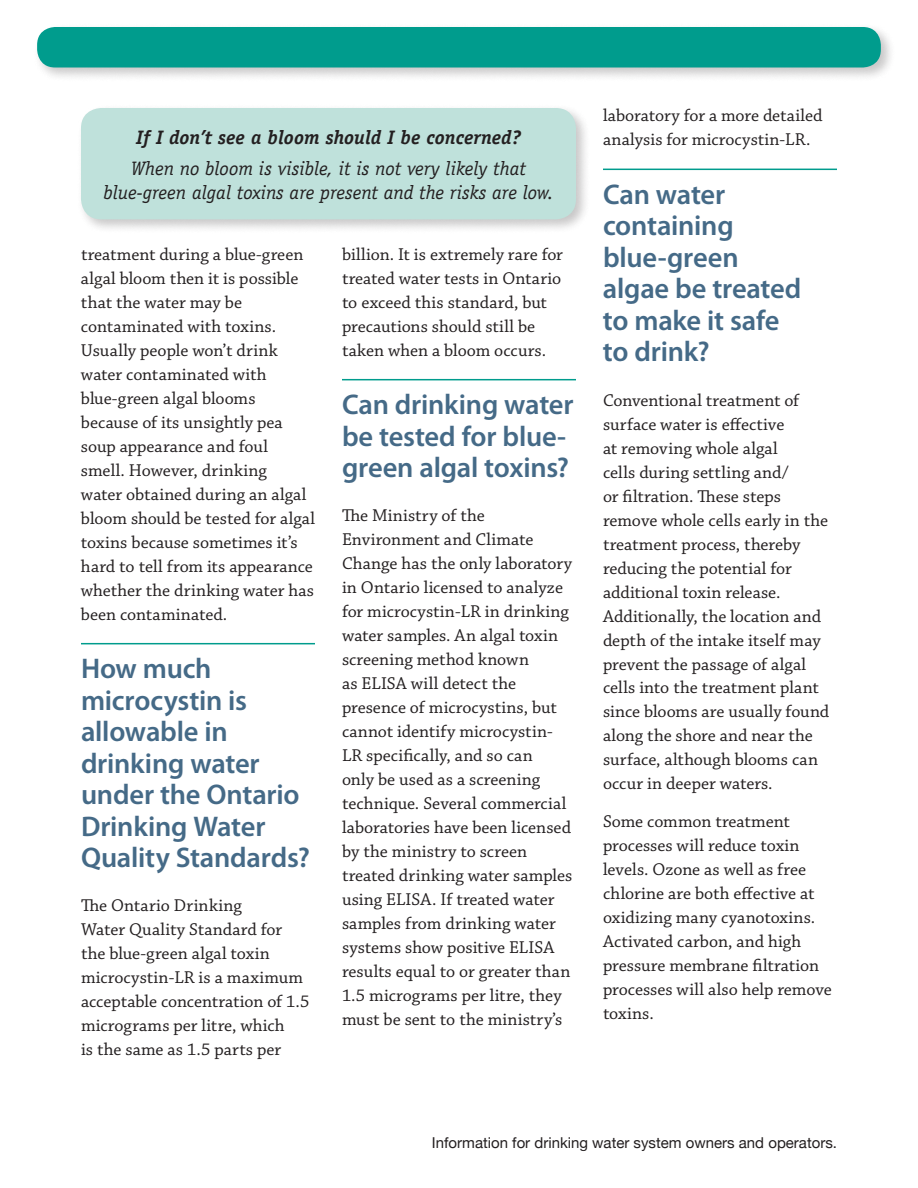
<style>
.page{position:relative;width:918px;height:1188px;background:#fff}
.page>*{position:absolute;margin:0;border:0;box-sizing:border-box;transform-origin:0 0}
.t1{font:600 28.5px/31.5px "Myriad Pro";letter-spacing:-.01em;color:#456a87}
.t2{font:italic 19.5px/24px "Officina Serif";color:#231f20;text-align:center}
.t3{font:italic 700 19.5px "Officina Serif";color:#231f20}
.t4{font:18px/24px "Chaparral Pro";color:#231f20}
.t5{font:15px "Helvetica Neue";color:#231f20}
</style>
<div class="page">
<div style="left:33px;top:23px;width:863px;height:59px;background:#231f20;opacity:.25"></div>
<div style="left:37px;top:27px;width:844px;height:41px;background:#009c8d;border-radius:18px"></div>
<hr style="left:81px;top:643px;width:234px;height:1px;background:#009c8d">
<hr style="left:342px;top:379px;width:234px;height:1px;background:#009c8d">
<hr style="left:603px;top:169px;width:234px;height:1px;background:#009c8d">
<div style="left:77px;top:104px;width:514px;height:130px;background:#231f20;opacity:.25"></div>
<div style="left:81px;top:108px;width:495px;height:111px;background:#bfe1db;border-radius:20px"></div>
<p class="t3" style="left:136px;top:126px;width:386px">If I don’t see a bloom should I be concerned?</p>
<p class="t2" style="left:103px;top:157px;width:452px">When no bloom is visible, it is not very likely that blue‑green algal toxins are present and the risks are low.</p>
<p class="t4" style="left:81px;top:243px;width:236px">treatment during a blue‑green algal bloom then it is possible that the water may be contaminated with toxins.<br>Usually people won’t drink water contaminated with blue-green algal blooms because of its unsightly pea soup appearance and foul smell. However, drinking<br>water obtained during an algal bloom should be tested for algal toxins because sometimes it’s hard to tell from its appearance whether the drinking water has been contaminated.</p>
<h1 class="t1" style="left:81px;top:652px;width:230px">How much microcystin is allowable in drinking water under the Ontario<br>Drinking Water<br>Quality Standards?</h1>
<p class="t4" style="left:81px;top:894px;width:230px">The Ontario Drinking<br>Water Quality Standard for the blue-green algal toxin microcystin-LR is a maximum acceptable concentration of 1.5 micrograms per litre, which<br>is the same as 1.5 parts per</p>
<p class="t4" style="left:342px;top:243px;width:223px">billion. It is extremely rare for treated water tests in Ontario to exceed this standard, but precautions should still be taken when a bloom occurs.</p>
<h1 class="t1" style="left:342px;top:388px;width:233px">Can drinking water be tested for blue&shy;green algal toxins?</h1>
<p class="t4" style="left:342px;top:504px;width:232px">The Ministry of the<br>Environment and Climate<br>Change has the only laboratory in Ontario licensed to analyze for microcystin-LR in drinking water samples. An algal toxin screening method known<br>as ELISA will detect the presence of microcystins, but cannot identify microcystin-<br>LR specifically, and so can<br>only be used as a screening technique. Several commercial laboratories have been licensed by the ministry to screen treated drinking water samples using ELISA. If treated water samples from drinking water systems show positive ELISA results equal to or greater than<br>1.5 micrograms per litre, they must be sent to the ministry’s</p>
<p class="t4" style="left:603px;top:104px;width:221px">laboratory for a more detailed analysis for microcystin-LR.</p>
<h1 class="t1" style="left:603px;top:178px;width:200px">Can water containing blue‑green algae be treated to make it safe to drink?</h1>
<p class="t4" style="left:603px;top:389px;width:228px">Conventional treatment of surface water is effective<br>at removing whole algal<br>cells during settling and/<br>or filtration. These steps remove whole cells early in the treatment process, thereby reducing the potential for additional toxin release.<br>Additionally, the location and depth of the intake itself may prevent the passage of algal cells into the treatment plant since blooms are usually found along the shore and near the surface, although blooms can occur in deeper waters.</p>
<p class="t4" style="left:603px;top:810px;width:230px">Some common treatment processes will reduce toxin levels. Ozone as well as free chlorine are both effective at oxidizing many cyanotoxins.<br>Activated carbon, and high pressure membrane filtration processes will also help remove toxins.</p>
<p class="t5" style="left:432px;top:1132px;width:407px">Information for drinking water system owners and operators.</p>
</div>
